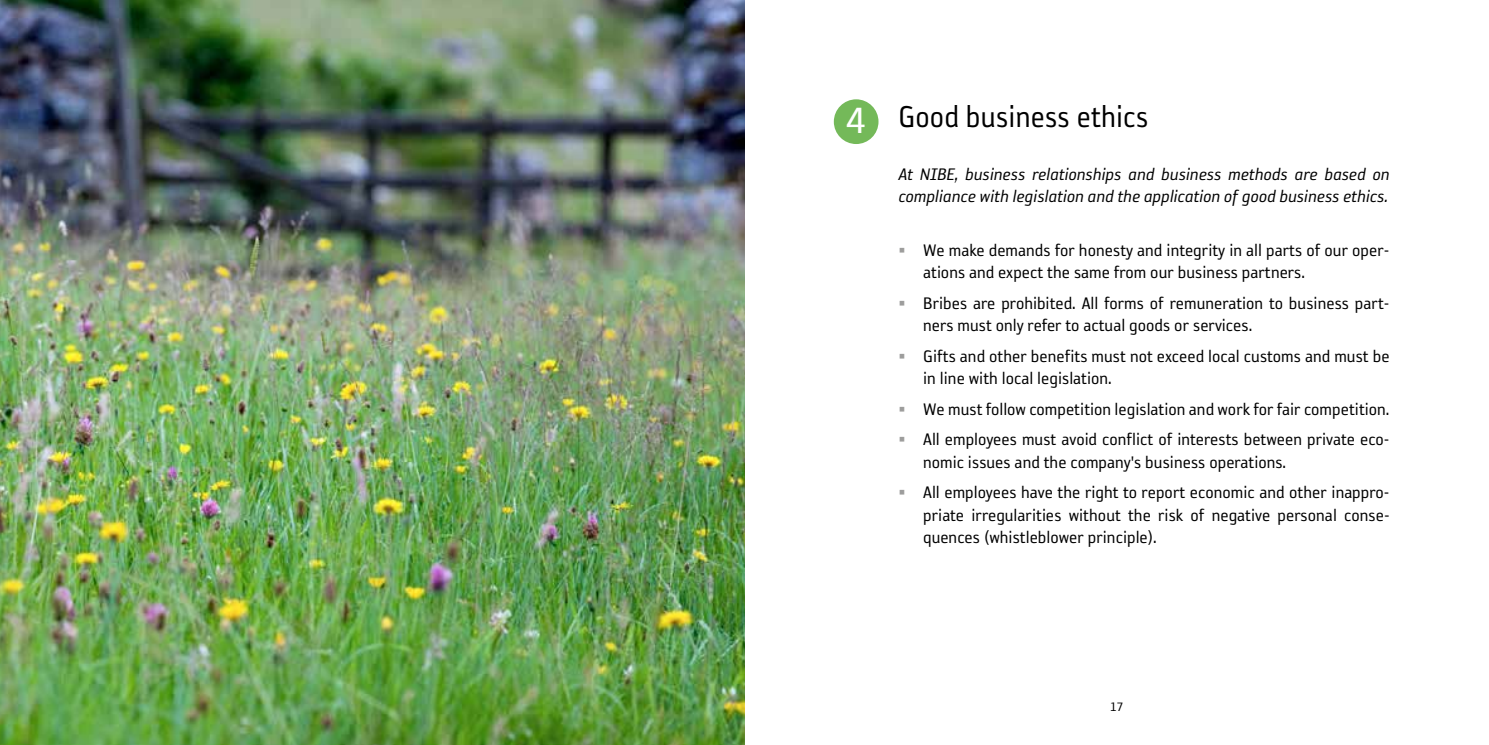
<style>
.page{position:relative;width:1489px;height:745px;background:#fff}
.page>*{position:absolute;margin:0;border:0;box-sizing:border-box;transform-origin:0 0}
.t1{font:42px "Reykjavik One OT A Gauge";color:#fff}
.t2{font:34.65px "Reykjavik One OT A Gauge";letter-spacing:.005em;color:#000;scale:.95 1}
.t3{font:19.25px/22.8px "Reykjavik One OT A Gauge";color:#000}
.t4{font:italic 19.25px/22.8px "Reykjavik One OT A Gauge";color:#000}
.t5{font:14px "Reykjavik One OT A Gauge";color:#000}
.s1{color:#9d9d9c}
</style>
<div class="page">
<div style="left:833px;top:99px;width:45px;height:45px;background:#74b959;border-radius:50%"></div>
<img style="left:0;top:0;width:744px;height:744px">
<h1 class="t1" style="left:845px;top:99px;width:22px">4</h1>
<h2 class="t2" style="left:898px;top:99px;width:265px">Good business ethics</h2>
<p class="t4" style="left:898px;top:162px;width:492px">At NIBE, business relationships and business methods are based on compliance with legislation and the application of good business ethics.</p>
<p class="t3" style="left:923px;top:238px;width:468px;text-indent:-25px"><span class="s1">▪</span> We make demands for honesty and integrity in all parts of our oper&shy;ations and expect the same from our business partners.</p>
<p class="t3" style="left:923px;top:291px;width:468px;text-indent:-25px"><span class="s1">▪</span> Bribes are prohibited. All forms of remuneration to business part&shy;ners must only refer to actual goods or services.</p>
<p class="t3" style="left:923px;top:344px;width:468px;text-indent:-25px"><span class="s1">▪</span> Gifts and other benefits must not exceed local customs and must be in line with local legislation.</p>
<p class="t3" style="left:898px;top:397px;width:492px"><span class="s1">▪</span> We must follow competition legislation and work for fair competition.</p>
<p class="t3" style="left:923px;top:427px;width:468px;text-indent:-25px"><span class="s1">▪</span> All employees must avoid conflict of interests between private eco&shy;nomic issues and the company's business operations.</p>
<p class="t3" style="left:923px;top:480px;width:468px;text-align:justify;text-indent:-25px"><span class="s1">▪</span> All employees have the right to report economic and other inappro&shy;priate irregularities without the risk of negative personal conse&shy;quences (whistleblower principle).</p>
<p class="t5" style="left:1109px;top:699px;width:15px">17</p>
</div>
